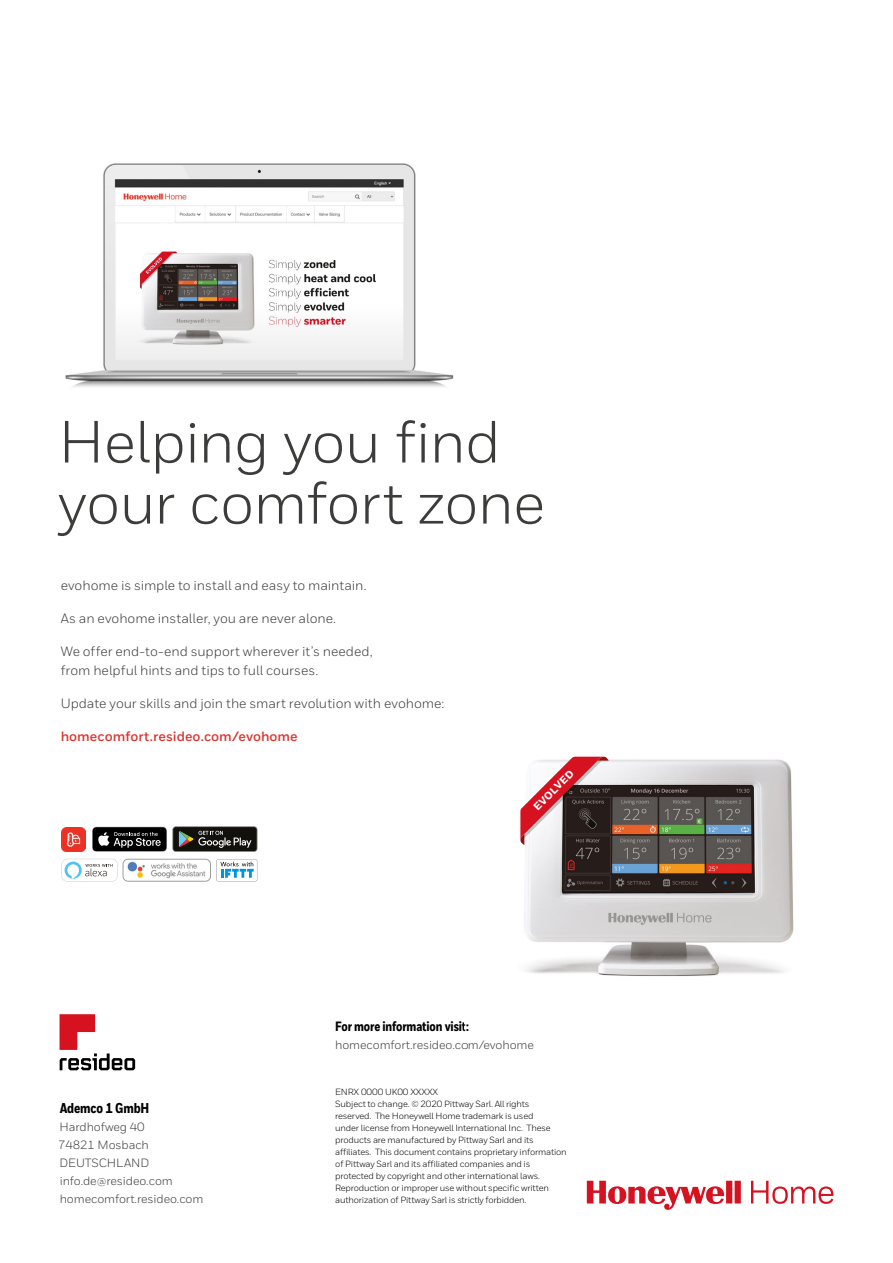
<style>
.page{position:relative;width:893px;height:1263px;background:#fff}
.page>*{position:absolute;margin:0;border:0;box-sizing:border-box;transform-origin:0 0}
.t1{font:59.4px/61.1px "Honeywell Sans";letter-spacing:-.02em;color:#3c3c3b}
.t2{font:800 14.25px "Honeywell Cond";letter-spacing:-.01em;color:#000}
.t3{font:13.5px/19.5px "Honeywell Sans";color:#3c3c3b}
.t4{font:700 13.5px "Honeywell Sans";color:#da352e}
.t5{font:800 13.5px "Honeywell Cond";letter-spacing:-.01em;color:#000}
.t6{font:12px/18px "Honeywell Sans";letter-spacing:-.01em;color:#3c3c3b}
.t7{font:800 10.35px "Honeywell Sans";color:#fff}
.t8{font:9px/12px "Honeywell Sans";letter-spacing:-.02em;color:#000}
</style>
<div class="page">
<svg style="left:587px;top:1181px;width:246px;height:29px"></svg>
<svg style="left:60px;top:1014px;width:75px;height:56px"></svg>
<img style="left:65px;top:163px;width:389px;height:224px">
<img style="left:524px;top:759px;width:270px;height:218px">
<svg style="left:520px;top:756px;width:89px;height:89px"></svg>
<img style="left:61px;top:827px;width:25px;height:25px">
<img style="left:123px;top:859px;width:88px;height:22px">
<div style="left:123px;top:859px;width:88px;height:22px;border:1px solid #9d9d9c;border-radius:5px"></div>
<svg style="left:62px;top:859px;width:55px;height:22px"></svg>
<svg style="left:173px;top:826px;width:84px;height:26px;background:#3b3a35"></svg>
<svg style="left:92px;top:827px;width:75px;height:25px;background:#333"></svg>
<div style="left:216px;top:859px;width:41px;height:22px;background:#cacac9;border-radius:2px"></div>
<div style="left:217px;top:859px;width:40px;height:22px;background:#fff;border-radius:2px"></div>
<svg style="left:220px;top:862px;width:34px;height:16px"></svg>
<h1 class="t1" style="left:58px;top:412px;width:489px">Helping you find your comfort zone</h1>
<h3 class="t3" style="left:61px;top:575px;width:307px">evohome is simple to install and easy to maintain.</h3>
<h3 class="t3" style="left:61px;top:608px;width:277px">As an evohome installer, you are never alone.</h3>
<h3 class="t3" style="left:61px;top:641px;width:314px">We offer end-to-end support wherever it’s needed, from helpful hints and tips to full courses.</h3>
<h3 class="t3" style="left:61px;top:694px;width:385px">Update your skills and join the smart revolution with evohome:</h3>
<h3 class="t4" style="left:61px;top:728px;width:239px">homecomfort.resideo.com/evohome</h3>
<p class="t7" style="left:531px;top:804px;width:54px;rotate:-45deg">EVOLVED</p>
<h2 class="t2" style="left:60px;top:1100px;width:91px">Ademco 1 GmbH</h2>
<h3 class="t6" style="left:58px;top:1118px;width:147px">Hardhofweg 40<br>74821 Mosbach<br>DEUTSCHLAND info.de@resideo.com homecomfort.resideo.com</h3>
<h3 class="t5" style="left:335px;top:1018px;width:135px">For more information visit:</h3>
<h3 class="t6" style="left:335px;top:1036px;width:200px">homecomfort.resideo.com/evohome</h3>
<p class="t8" style="left:335px;top:1086px;width:233px">ENRX 0000 UK00 XXXXX<br>Subject to change. © 2020 Pittway Sarl. All rights reserved. The Honeywell Home trademark is used<br>under license from Honeywell International Inc. These products are manufactured by Pittway Sarl and its affiliates. This document contains proprietary information of Pittway Sarl and its affiliated companies and is protected by copyright and other international laws.<br>Reproduction or improper use without specific written authorization of Pittway Sarl is strictly forbidden.</p>
</div>
